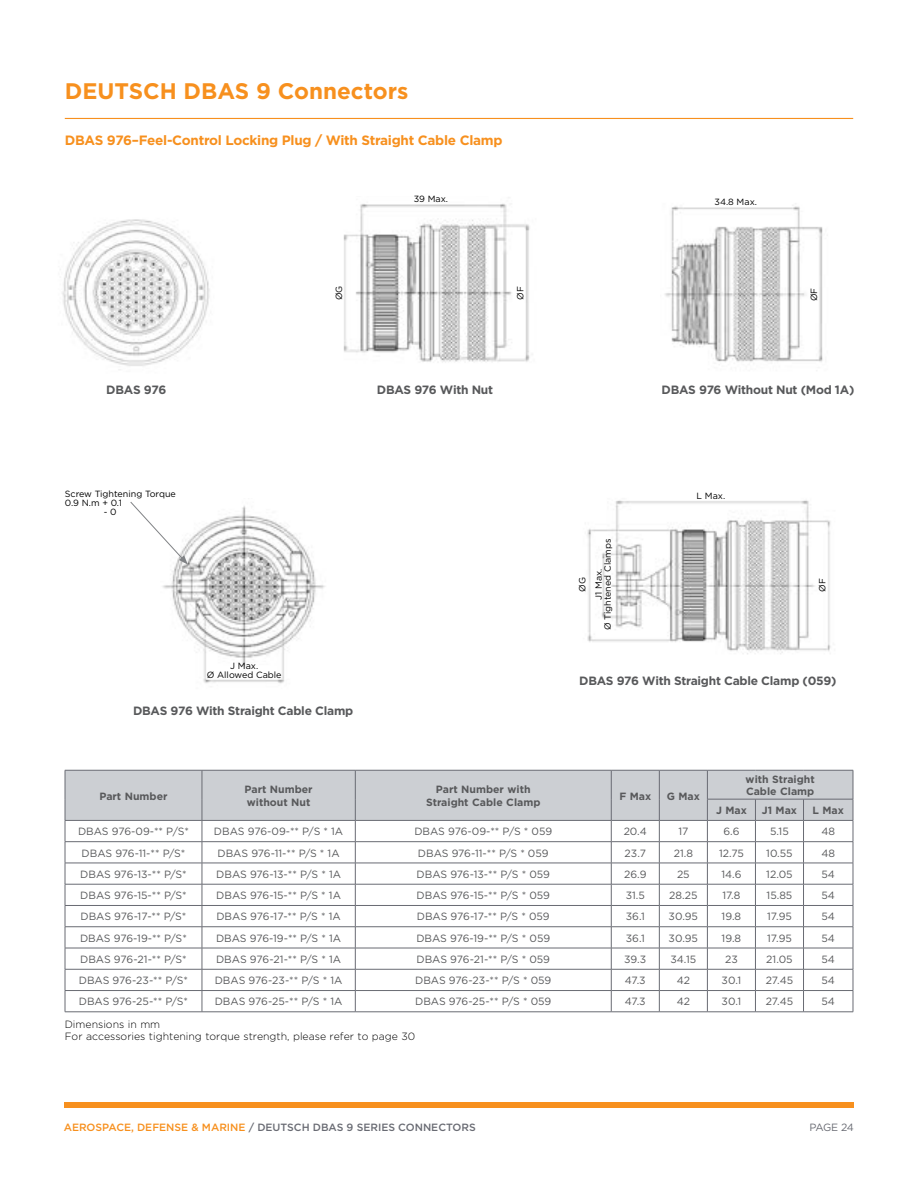
<style>
.page{position:relative;width:918px;height:1188px;background:#fff}
.page>*{position:absolute;margin:0;border:0;box-sizing:border-box;transform-origin:0 0}
.t1{font:700 22.5px "Gotham";color:#f7901e}
.t2{font:700 13.5px "Gotham";letter-spacing:-.02em;color:#f7901e}
.t3{font:700 12px "Gotham";letter-spacing:-.02em;color:#58595b}
.t4{font:10.5px "Gotham";color:#58595b}
.t5{font:700 10.5px/13.8px "Gotham";color:#58595b}
.t6{font:300 10.5px/12.6px "Gotham";color:#000}
.t7{font:500 10.5px "Gotham";color:#696b73}
.t8{font:10.5px "Gotham";letter-spacing:-.055em;color:#696b73}
.t9{font:9px/9px "Gotham";color:#000;text-align:center}
.s1{color:#f7901e}
</style>
<div class="page">
<div style="left:65px;top:1102px;width:789px;height:6px;background:#f7901e"></div>
<hr style="left:65px;top:118px;width:788px;height:1px;background:#f7901e">
<svg style="left:65px;top:770px;width:789px;height:242px"></svg>
<hr style="left:65px;top:1012px;width:137px;height:1px;background:#696b73">
<hr style="left:202px;top:1012px;width:153px;height:1px;background:#696b73">
<hr style="left:355px;top:1012px;width:256px;height:1px;background:#696b73">
<hr style="left:611px;top:1012px;width:48px;height:1px;background:#696b73">
<hr style="left:659px;top:1012px;width:48px;height:1px;background:#696b73">
<hr style="left:707px;top:1012px;width:48px;height:1px;background:#696b73">
<hr style="left:755px;top:1012px;width:49px;height:1px;background:#696b73">
<hr style="left:804px;top:1012px;width:49px;height:1px;background:#696b73">
<img style="left:162px;top:506px;width:163px;height:178px">
<img style="left:343px;top:204px;width:187px;height:158px">
<img style="left:665px;top:206px;width:158px;height:156px">
<img style="left:587px;top:500px;width:244px;height:154px">
<img style="left:62px;top:219px;width:148px;height:151px">
<svg style="left:130px;top:502px;width:58px;height:63px"></svg>
<h1 class="t1" style="left:65px;top:76px;width:345px">DEUTSCH DBAS 9 Connectors</h1>
<p class="t2" style="left:65px;top:131px;width:439px">DBAS 976–Feel-Control Locking Plug / With Straight Cable Clamp</p>
<p class="t9" style="left:414px;top:194px;width:36px">39 Max.</p>
<p class="t9" style="left:334px;top:300px;width:16px;rotate:-90deg">ØG</p>
<p class="t9" style="left:516px;top:300px;width:15px;rotate:-90deg">ØF</p>
<p class="t9" style="left:715px;top:197px;width:44px">34.8 Max.</p>
<p class="t9" style="left:809px;top:301px;width:15px;rotate:-90deg">ØF</p>
<p class="t3" style="left:106px;top:382px;width:61px">DBAS 976</p>
<p class="t3" style="left:377px;top:382px;width:118px">DBAS 976 With Nut</p>
<p class="t3" style="left:662px;top:382px;width:194px">DBAS 976 Without Nut (Mod 1A)</p>
<p class="t9" style="left:65px;top:489px;width:113px;text-align:left">Screw Tightening Torque<br>0.9 N.m + 0.1</p>
<p class="t9" style="left:104px;top:507px;width:14px">- 0</p>
<p class="t9" style="left:207px;top:661px;width:76px">J Max.<br>Ø Allowed Cable</p>
<p class="t3" style="left:133px;top:703px;width:222px">DBAS 976 With Straight Cable Clamp</p>
<p class="t9" style="left:697px;top:491px;width:30px">L Max.</p>
<p class="t9" style="left:594px;top:630px;width:93px;rotate:-90deg">J1 Max.<br>Ø Tightened Clamps</p>
<p class="t9" style="left:578px;top:592px;width:16px;rotate:-90deg">ØG</p>
<p class="t9" style="left:817px;top:592px;width:15px;rotate:-90deg">ØF</p>
<p class="t3" style="left:579px;top:673px;width:259px">DBAS 976 With Straight Cable Clamp (059)</p>
<p class="t5" style="left:99px;top:789px;width:70px">Part Number</p>
<p class="t5" style="left:245px;top:782px;width:70px">Part Number without Nut</p>
<p class="t5" style="left:426px;top:782px;width:116px;text-align:center">Part Number with<br>Straight Cable Clamp</p>
<p class="t5" style="left:619px;top:789px;width:33px">F Max</p>
<p class="t5" style="left:667px;top:789px;width:35px">G Max</p>
<p class="t5" style="left:746px;top:773px;width:71px;line-height:12px">with Straight<br>Cable Clamp</p>
<p class="t5" style="left:716px;top:803px;width:32px">J Max</p>
<p class="t5" style="left:762px;top:803px;width:37px">J1 Max</p>
<p class="t5" style="left:813px;top:803px;width:33px">L Max</p>
<p class="t4" style="left:78px;top:825px;width:112px">DBAS 976-09-** P/S*</p>
<p class="t4" style="left:214px;top:825px;width:131px">DBAS 976-09-** P/S * 1A</p>
<p class="t4" style="left:414px;top:825px;width:139px">DBAS 976-09-** P/S * 059</p>
<p class="t4" style="left:624px;top:825px;width:25px">20.4</p>
<p class="t4" style="left:678px;top:825px;width:12px">17</p>
<p class="t4" style="left:723px;top:825px;width:18px">6.6</p>
<p class="t4" style="left:770px;top:825px;width:20px">5.15</p>
<p class="t4" style="left:821px;top:825px;width:15px">48</p>
<p class="t4" style="left:82px;top:846px;width:105px">DBAS 976-11-** P/S*</p>
<p class="t4" style="left:218px;top:846px;width:124px">DBAS 976-11-** P/S * 1A</p>
<p class="t4" style="left:418px;top:846px;width:132px">DBAS 976-11-** P/S * 059</p>
<p class="t4" style="left:625px;top:846px;width:23px">23.7</p>
<p class="t4" style="left:674px;top:846px;width:21px">21.8</p>
<p class="t4" style="left:719px;top:846px;width:26px">12.75</p>
<p class="t4" style="left:766px;top:846px;width:28px">10.55</p>
<p class="t4" style="left:821px;top:846px;width:15px">48</p>
<p class="t4" style="left:80px;top:867px;width:108px">DBAS 976-13-** P/S*</p>
<p class="t4" style="left:216px;top:867px;width:126px">DBAS 976-13-** P/S * 1A</p>
<p class="t4" style="left:417px;top:867px;width:135px">DBAS 976-13-** P/S * 059</p>
<p class="t4" style="left:624px;top:867px;width:24px">26.9</p>
<p class="t4" style="left:677px;top:867px;width:14px">25</p>
<p class="t4" style="left:721px;top:867px;width:22px">14.6</p>
<p class="t4" style="left:766px;top:867px;width:28px">12.05</p>
<p class="t4" style="left:822px;top:867px;width:15px">54</p>
<p class="t4" style="left:80px;top:889px;width:108px">DBAS 976-15-** P/S*</p>
<p class="t4" style="left:216px;top:889px;width:126px">DBAS 976-15-** P/S * 1A</p>
<p class="t4" style="left:417px;top:889px;width:135px">DBAS 976-15-** P/S * 059</p>
<p class="t4" style="left:626px;top:889px;width:21px">31.5</p>
<p class="t4" style="left:669px;top:889px;width:30px">28.25</p>
<p class="t4" style="left:722px;top:889px;width:20px">17.8</p>
<p class="t4" style="left:767px;top:889px;width:27px">15.85</p>
<p class="t4" style="left:822px;top:889px;width:15px">54</p>
<p class="t4" style="left:80px;top:910px;width:107px">DBAS 976-17-** P/S*</p>
<p class="t4" style="left:216px;top:910px;width:126px">DBAS 976-17-** P/S * 1A</p>
<p class="t4" style="left:417px;top:910px;width:134px">DBAS 976-17-** P/S * 059</p>
<p class="t4" style="left:626px;top:910px;width:21px">36.1</p>
<p class="t4" style="left:669px;top:910px;width:31px">30.95</p>
<p class="t4" style="left:722px;top:910px;width:21px">19.8</p>
<p class="t4" style="left:767px;top:910px;width:26px">17.95</p>
<p class="t4" style="left:822px;top:910px;width:15px">54</p>
<p class="t4" style="left:80px;top:931px;width:108px">DBAS 976-19-** P/S*</p>
<p class="t4" style="left:216px;top:931px;width:127px">DBAS 976-19-** P/S * 1A</p>
<p class="t4" style="left:416px;top:931px;width:135px">DBAS 976-19-** P/S * 059</p>
<p class="t4" style="left:626px;top:931px;width:21px">36.1</p>
<p class="t4" style="left:669px;top:931px;width:31px">30.95</p>
<p class="t4" style="left:722px;top:931px;width:21px">19.8</p>
<p class="t4" style="left:767px;top:931px;width:26px">17.95</p>
<p class="t4" style="left:822px;top:931px;width:15px">54</p>
<p class="t4" style="left:80px;top:952px;width:108px">DBAS 976-21-** P/S*</p>
<p class="t4" style="left:216px;top:952px;width:127px">DBAS 976-21-** P/S * 1A</p>
<p class="t4" style="left:416px;top:952px;width:135px">DBAS 976-21-** P/S * 059</p>
<p class="t4" style="left:624px;top:952px;width:24px">39.3</p>
<p class="t4" style="left:670px;top:952px;width:27px">34.15</p>
<p class="t4" style="left:725px;top:952px;width:14px">23</p>
<p class="t4" style="left:766px;top:952px;width:28px">21.05</p>
<p class="t4" style="left:822px;top:952px;width:15px">54</p>
<p class="t4" style="left:79px;top:974px;width:111px">DBAS 976-23-** P/S*</p>
<p class="t4" style="left:215px;top:974px;width:129px">DBAS 976-23-** P/S * 1A</p>
<p class="t4" style="left:415px;top:974px;width:138px">DBAS 976-23-** P/S * 059</p>
<p class="t4" style="left:625px;top:974px;width:22px">47.3</p>
<p class="t4" style="left:677px;top:974px;width:15px">42</p>
<p class="t4" style="left:722px;top:974px;width:21px">30.1</p>
<p class="t4" style="left:766px;top:974px;width:29px">27.45</p>
<p class="t4" style="left:821px;top:974px;width:15px">54</p>
<p class="t4" style="left:79px;top:995px;width:111px">DBAS 976-25-** P/S*</p>
<p class="t4" style="left:215px;top:995px;width:129px">DBAS 976-25-** P/S * 1A</p>
<p class="t4" style="left:415px;top:995px;width:138px">DBAS 976-25-** P/S * 059</p>
<p class="t4" style="left:625px;top:995px;width:22px">47.3</p>
<p class="t4" style="left:677px;top:995px;width:15px">42</p>
<p class="t4" style="left:722px;top:995px;width:21px">30.1</p>
<p class="t4" style="left:766px;top:995px;width:29px">27.45</p>
<p class="t4" style="left:821px;top:995px;width:15px">54</p>
<p class="t6" style="left:65px;top:1017px;width:352px">Dimensions in mm<br>For accessories tightening torque strength, please refer to page 30</p>
<p class="t7" style="left:64px;top:1120px;width:414px"><span class="s1">AEROSPACE, DEFENSE &amp; MARINE</span> / DEUTSCH DBAS 9 SERIES CONNECTORS</p>
<p class="t8" style="left:810px;top:1121px;width:46px">PAGE 24</p>
</div>
